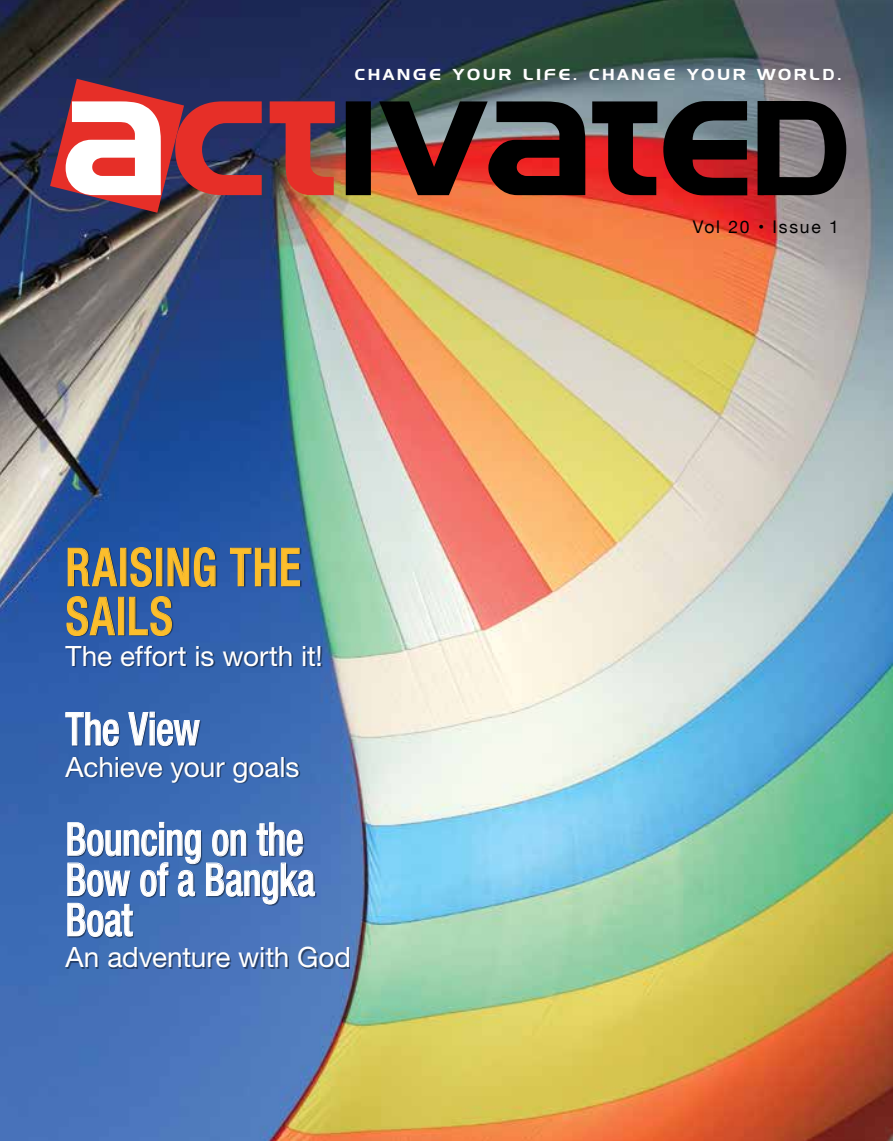
<style>
.page{position:relative;width:893px;height:1141px;background:#fff}
.page>*{position:absolute;margin:0;border:0;box-sizing:border-box;transform-origin:0 0}
.t1{font:500 condensed 52.5px/49px "Helvetica Neue LT Std";letter-spacing:.035em;color:#fcbe2c;scale:.86 1}
.t2{font:500 condensed 45.5px/40.2px "Helvetica Neue LT Std";letter-spacing:-.005em;color:#fff;scale:.85 1}
.t3{font:28px "Helvetica Neue LT Std";letter-spacing:-.005em;color:#fff}
.t4{font:17.5px "Helvetica Neue";letter-spacing:.1em;color:#000}
.t5{font:15.75px "Denmark";letter-spacing:.19em;color:#fff}
</style>
<div class="page">
<img style="left:0;top:0;width:893px;height:1141px">
<svg style="left:346px;top:101px;width:500px;height:94px;background:#492928"></svg>
<svg style="left:50px;top:79px;width:285px;height:134px"></svg>
<div style="left:66px;top:548px;width:284px;height:421px;background:#000;opacity:.46"></div>
<svg style="left:67px;top:547px;width:51px;height:40px;background:#425872"></svg>
<div style="left:120px;top:548px;width:6px;height:38px;border:1px solid #fcbe2c"></div>
<svg style="left:130px;top:546px;width:22px;height:42px"></svg>
<div style="left:156px;top:548px;width:6px;height:38px;border:1px solid #fcbe2c"></div>
<svg style="left:167px;top:546px;width:49px;height:42px;background:#4b5c6e"></svg>
<svg style="left:230px;top:547px;width:70px;height:40px;background:#485d78"></svg>
<svg style="left:66px;top:595px;width:50px;height:42px;background:#445a77"></svg>
<div style="left:118px;top:597px;width:6px;height:38px;border:1px solid #fcbe2c"></div>
<svg style="left:129px;top:595px;width:43px;height:42px;background:#465d7c"></svg>
<svg style="left:65px;top:712px;width:54px;height:34px;background:#5272a4"></svg>
<svg style="left:128px;top:712px;width:72px;height:37px;background:#5474a6"></svg>
<svg style="left:67px;top:822px;width:248px;height:115px;background:#5376ae"></svg>
<p class="t5" style="left:355px;top:65px;width:488px">CHANGE YOUR LIFE. CHANGE YOUR WORLD.</p>
<h1 class="t1" style="left:66px;top:542px;width:275px">RAISING THE<br>SAILS</h1>
<p class="t3" style="left:66px;top:640px;width:259px">The effort is worth it!</p>
<h2 class="t2" style="left:66px;top:708px;width:159px">The View</h2>
<p class="t3" style="left:66px;top:750px;width:235px">Achieve your goals</p>
<h2 class="t2" style="left:66px;top:818px;width:295px">Bouncing on the<br>Bow of a Bangka<br>Boat</h2>
<p class="t3" style="left:66px;top:941px;width:287px">An adventure with God</p>
<p class="t4" style="left:693px;top:215px;width:147px">Vol 20 • Issue 1</p>
</div>
